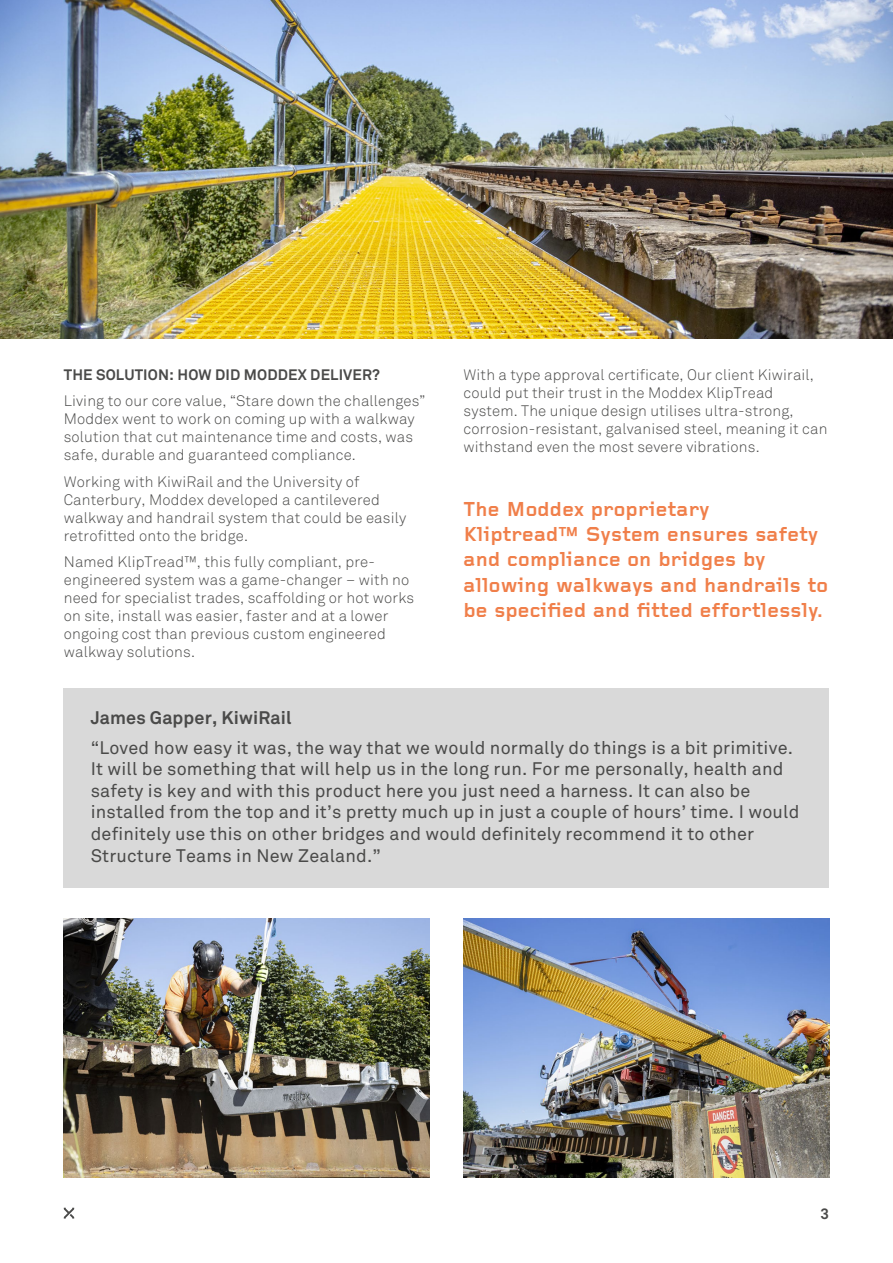
<style>
.page{position:relative;width:893px;height:1263px;background:#fff}
.page>*{position:absolute;margin:0;border:0;box-sizing:border-box;transform-origin:0 0}
.t1{font:700 21px/25.2px "Foundry Gridnik";letter-spacing:.01em;color:#f07f4a}
.t2{font:18px/21.6px "Akkurat";letter-spacing:.01em;color:#4a4a49}
.t3{font:700 18px "Akkurat";letter-spacing:.01em;color:#4a4a49}
.t4{font:300 15px/18px "Akkurat";letter-spacing:.01em;color:#4a4a49}
.t5{font:700 15px "Akkurat";letter-spacing:.01em;color:#4a4a49}
</style>
<div class="page">
<svg style="left:64px;top:1208px;width:10px;height:10px"></svg>
<img style="left:0;top:0;width:893px;height:338px">
<div style="left:64px;top:688px;width:765px;height:200px;background:#d9d9d9"></div>
<img style="left:64px;top:918px;width:365px;height:260px">
<img style="left:463px;top:918px;width:366px;height:260px">
<p class="t5" style="left:64px;top:365px;width:318px">THE SOLUTION: HOW DID MODDEX DELIVER?</p>
<p class="t4" style="left:64px;top:392px;width:363px">Living to our core value, “Stare down the challenges” Moddex went to work on coming up with a walkway solution that cut maintenance time and costs, was safe, durable and guaranteed compliance.</p>
<p class="t4" style="left:64px;top:473px;width:344px">Working with KiwiRail and the University of Canterbury, Moddex developed a cantilevered walkway and handrail system that could be easily retrofitted onto the bridge.</p>
<p class="t4" style="left:64px;top:553px;width:352px">Named KlipTread™, this fully compliant, pre&shy;engineered system was a game-changer – with no need for specialist trades, scaffolding or hot works on site, install was easier, faster and at a lower ongoing cost than previous custom engineered walkway solutions.</p>
<p class="t4" style="left:463px;top:366px;width:365px">With a type approval certificate, Our client Kiwirail, could put their trust in the Moddex KlipTread system. The unique design utilises ultra-strong, corrosion-resistant, galvanised steel, meaning it can withstand even the most severe vibrations.</p>
<h1 class="t1" style="left:463px;top:497px;width:366px">The Moddex proprietary<br>Kliptread™ System ensures safety and compliance on bridges by allowing walkways and handrails to be specified and fitted effortlessly.</h1>
<p class="t3" style="left:91px;top:706px;width:202px">James Gapper, KiwiRail</p>
<p class="t2" style="left:91px;top:737px;width:710px">“Loved how easy it was, the way that we would normally do things is a bit primitive.<br>It will be something that will help us in the long run. For me personally, health and safety is key and with this product here you just need a harness. It can also be installed from the top and it’s pretty much up in just a couple of hours’ time. I would definitely use this on other bridges and would definitely recommend it to other Structure Teams in New Zealand.”</p>
<p class="t5" style="left:821px;top:1204px;width:10px">3</p>
</div>
